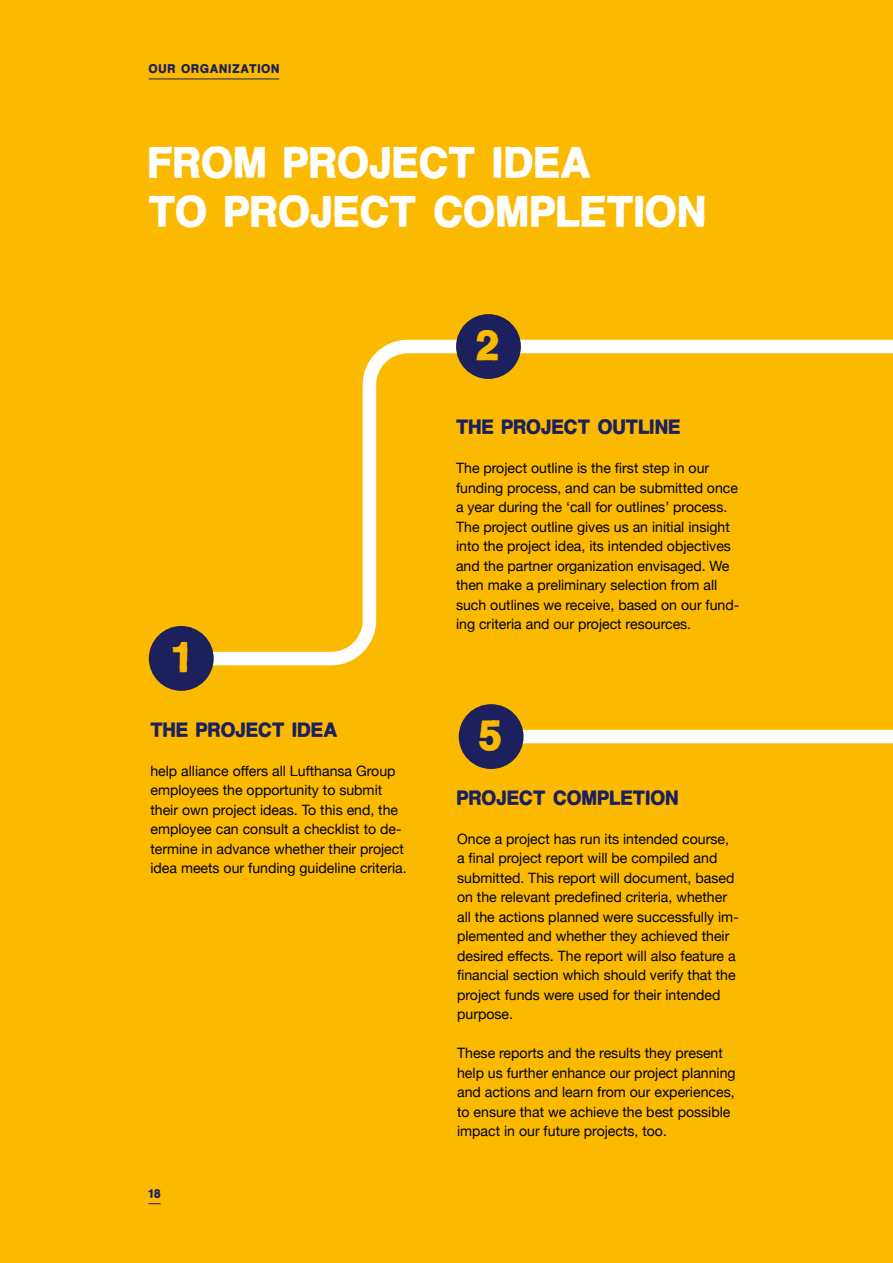
<style>
.page{position:relative;width:893px;height:1263px;background:#fbba00}
.page>*{position:absolute;margin:0;border:0;box-sizing:border-box;transform-origin:0 0}
.t1{font:700 45px "Helpers";letter-spacing:.03em;color:#fff}
.t2{font:700 45px "Helpers";color:#fbba00}
.t3{font:700 21px "Helpers";letter-spacing:.03em;color:#1c205c}
.t4{font:14.25px/19.5px "Helvetica Neue";color:#000}
.t5{font:700 12.75px "Helpers";letter-spacing:.1em;color:#1c205c}
</style>
<div class="page">
<svg style="left:148px;top:314px;width:745px;height:436px"></svg>
<svg style="left:148px;top:1203px;width:13px;height:1px"></svg>
<div style="left:149px;top:626px;width:65px;height:65px;background:#1c205c;border-radius:50%"></div>
<div style="left:456px;top:314px;width:65px;height:65px;background:#1c205c;border-radius:50%"></div>
<div style="left:459px;top:704px;width:65px;height:65px;background:#1c205c;border-radius:50%"></div>
<hr style="left:149px;top:79px;width:130px;height:1px;background:#1c205c">
<p class="t5" style="left:149px;top:62px;width:132px">OUR ORGANIZATION</p>
<p class="t1" style="left:149px;top:138px;width:444px">FROM PROJECT IDEA</p>
<p class="t1" style="left:149px;top:187px;width:558px">TO PROJECT COMPLETION</p>
<p class="t2" style="left:476px;top:321px;width:24px">2</p>
<p class="t2" style="left:173px;top:632px;width:17px">1</p>
<p class="t3" style="left:150px;top:718px;width:189px">THE PROJECT IDEA</p>
<p class="t4" style="left:150px;top:762px;width:258px">help alliance offers all Lufthansa Group employees the opportunity to submit their own project ideas. To this end, the employee can consult a checklist to de&shy;termine in advance whether their project idea meets our funding guideline criteria.</p>
<p class="t5" style="left:148px;top:1186px;width:14px">18</p>
<p class="t3" style="left:456px;top:416px;width:226px">THE PROJECT OUTLINE</p>
<p class="t4" style="left:456px;top:459px;width:285px">The project outline is the first step in our funding process, and can be submitted once a year during the ‘call for outlines’ process.<br>The project outline gives us an initial insight into the project idea, its intended objectives and the partner organization envisaged. We then make a preliminary selection from all such outlines we receive, based on our fund&shy;ing criteria and our project resources.</p>
<p class="t2" style="left:479px;top:711px;width:24px">5</p>
<p class="t3" style="left:457px;top:786px;width:223px">PROJECT COMPLETION</p>
<p class="t4" style="left:457px;top:830px;width:283px">Once a project has run its intended course, a final project report will be compiled and submitted. This report will document, based on the relevant predefined criteria, whether all the actions planned were successfully im&shy;plemented and whether they achieved their desired effects. The report will also feature a financial section which should verify that the project funds were used for their intended purpose.</p>
<p class="t4" style="left:457px;top:1044px;width:280px">These reports and the results they present help us further enhance our project planning and actions and learn from our experiences, to ensure that we achieve the best possible impact in our future projects, too.</p>
</div>
